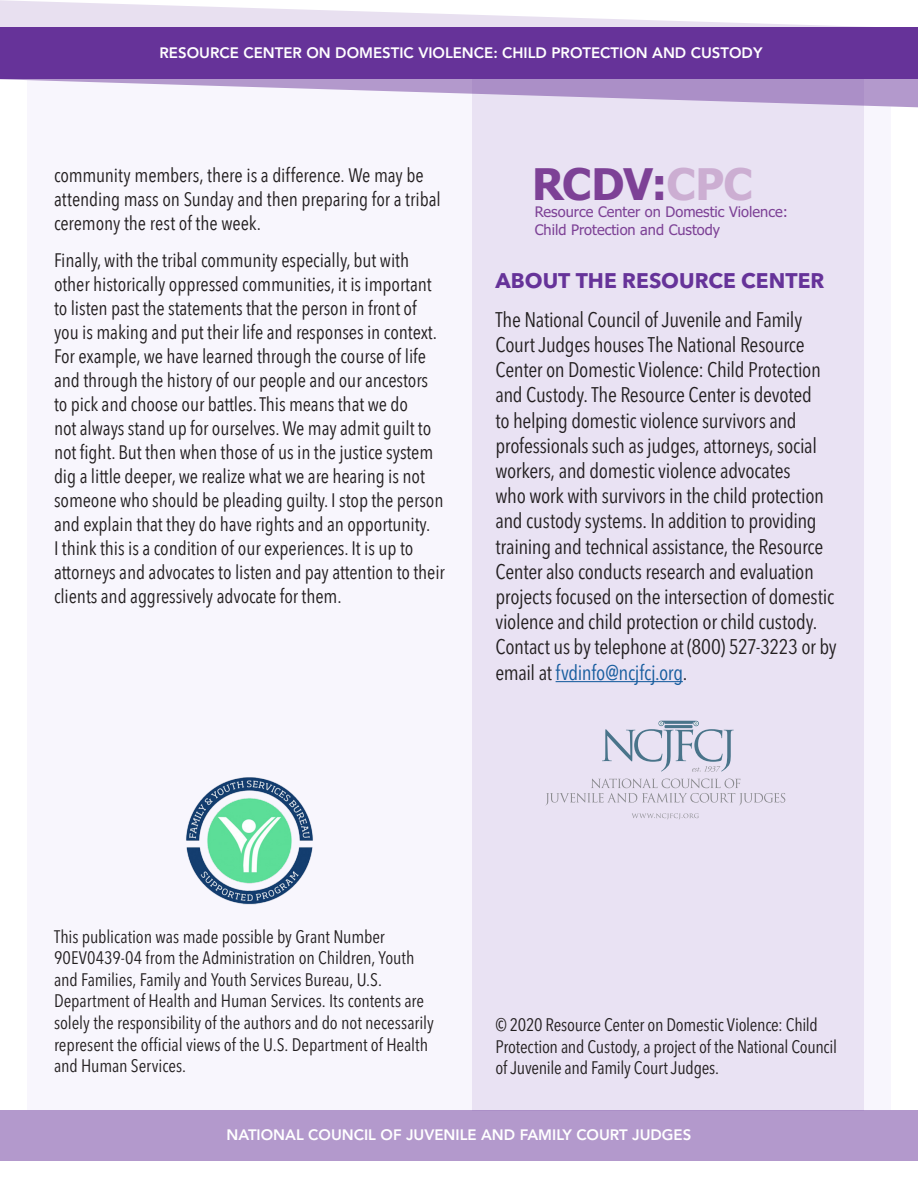
<style>
.page{position:relative;width:918px;height:1188px;background:#fff}
.page>*{position:absolute;margin:0;border:0;box-sizing:border-box;transform-origin:0 0}
.t1{font:700 43.8px "Tahoma";letter-spacing:-.02em;color:#7d4196}
.t2{font:condensed 21px/25.2px "Avenir Next LT Pro";letter-spacing:-.015em;color:#231f20}
.t3{font:700 21px "Avenir Next LT Pro";color:#639}
.t4{font:19.5px/24px "Avenir Next Condensed";letter-spacing:-.005em;color:#231f20}
.t5{font:condensed 18px/21.6px "Avenir Next LT Pro";letter-spacing:-.005em;color:#231f20}
.t6{font:800 15px "Avenir LT Std";color:#fff}
.t7{font:14.55px/17.5px "Tahoma";color:#7d4196}
.s1{color:#ccaed2}
.s2{color:#175d9e}
</style>
<div class="page">
<div style="left:27px;top:27px;width:864px;height:1134px;background:#f8f6fd"></div>
<svg style="left:0;top:0;width:864px;height:27px"></svg>
<div style="left:0;top:1110px;width:918px;height:51px;background:#b399cc"></div>
<svg style="left:0;top:79px;width:918px;height:29px"></svg>
<div style="left:0;top:27px;width:918px;height:52px;background:#639"></div>
<div style="left:472px;top:79px;width:392px;height:1031px;background:#e9e2f3"></div>
<svg style="left:546px;top:779px;width:239px;height:26px"></svg>
<svg style="left:602px;top:721px;width:132px;height:51px"></svg>
<svg style="left:632px;top:813px;width:67px;height:7px"></svg>
<hr style="left:556px;top:681px;width:127px;height:1px;background:#175d9e">
<img style="left:186px;top:777px;width:127px;height:127px">
<p class="t6" style="left:160px;top:44px;width:604px">RESOURCE CENTER ON DOMESTIC VIOLENCE: CHILD PROTECTION AND CUSTODY</p>
<p class="t4" style="left:54px;top:162px;width:388px">community members, there is a difference. We may be attending mass on Sunday and then preparing for a tribal ceremony the rest of the week.</p>
<p class="t4" style="left:54px;top:247px;width:392px">Finally, with the tribal community especially, but with other historically oppressed communities, it is important to listen past the statements that the person in front of you is making and put their life and responses in context.<br>For example, we have learned through the course of life and through the history of our people and our ancestors to pick and choose our battles. This means that we do<br>not always stand up for ourselves. We may admit guilt to not fight. But then when those of us in the justice system dig a little deeper, we realize what we are hearing is not someone who should be pleading guilty. I stop the person and explain that they do have rights and an opportunity.<br>I think this is a condition of our experiences. It is up to attorneys and advocates to listen and pay attention to their clients and aggressively advocate for them.</p>
<p class="t1" style="left:532px;top:153px;width:222px">RCDV:<span class="s1">CPC</span></p>
<p class="t7" style="left:535px;top:202px;width:255px">Resource Center on Domestic Violence:<br>Child Protection and Custody</p>
<p class="t3" style="left:495px;top:268px;width:331px">ABOUT THE RESOURCE CENTER</p>
<p class="t2" style="left:495px;top:307px;width:343px">The National Council of Juvenile and Family Court Judges houses The National Resource Center on Domestic Violence: Child Protection and Custody. The Resource Center is devoted<br>to helping domestic violence survivors and professionals such as judges, attorneys, social workers, and domestic violence advocates<br>who work with survivors in the child protection and custody systems. In addition to providing training and technical assistance, the Resource Center also conducts research and evaluation projects focused on the intersection of domestic violence and child protection or child custody.<br>Contact us by telephone at (800) 527-3223 or by email at <span class="s2">fvdinfo@ncjfcj.org</span>.</p>
<p class="t5" style="left:54px;top:925px;width:381px">This publication was made possible by Grant Number 90EV0439-04 from the Administration on Children, Youth and Families, Family and Youth Services Bureau, U.S.<br>Department of Health and Human Services. Its contents are solely the responsibility of the authors and do not necessarily represent the official views of the U.S. Department of Health and Human Services.</p>
<p class="t5" style="left:495px;top:1014px;width:343px">© 2020 Resource Center on Domestic Violence: Child<br>Protection and Custody, a project of the National Council of Juvenile and Family Court Judges.</p>
<p class="t6" style="left:227px;top:1126px;width:466px">NATIONAL COUNCIL OF JUVENILE AND FAMILY COURT JUDGES</p>
</div>
